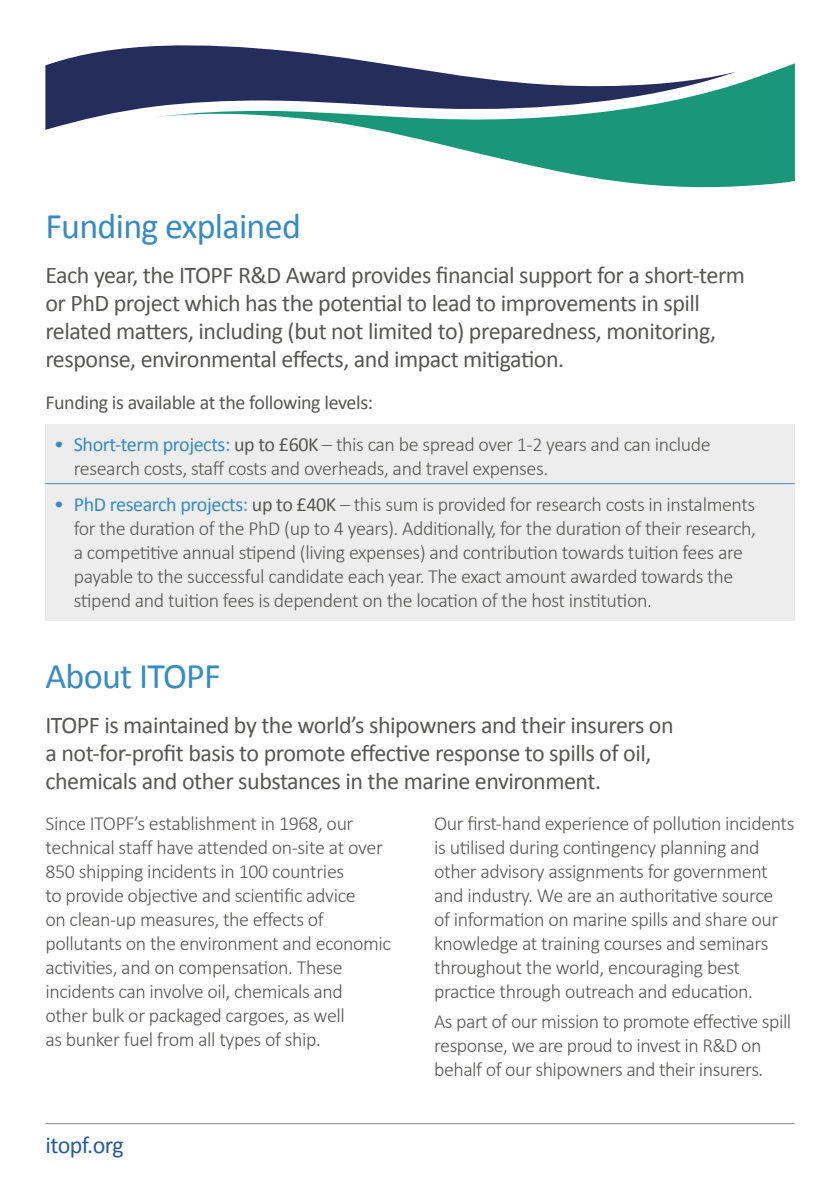
<style>
.page{position:relative;width:840px;height:1191px;background:#fff}
.page>*{position:absolute;margin:0;border:0;box-sizing:border-box;transform-origin:0 0}
.t1{font:36px "Calibri";letter-spacing:-.02em;color:#368bc5}
.t2{font:24px/28px "Calibri";letter-spacing:-.02em;color:#575756}
.t3{font:24px "Calibri";letter-spacing:-.025em;color:#275b9b}
.t4{font:300 20px/24px "Calibri";letter-spacing:-.02em;color:#575756}
.t5{font:20px "Calibri";letter-spacing:-.02em;color:#575756}
.s1{font-size:21px;color:#368bc5}
.s2{font-weight:400;color:#368bc5}
.s3{font-weight:400}
</style>
<div class="page">
<div style="left:45px;top:424px;width:749px;height:197px;background:#ededed"></div>
<hr style="left:45px;top:483px;width:749px;height:1px;background:#368bc5">
<hr style="left:45px;top:1123px;width:749px;height:1px;background:#878787">
<svg style="left:45px;top:45px;width:333px;height:85px;fill:#252d5c"></svg>
<svg style="left:155px;top:63px;width:639px;height:125px"></svg>
<p class="t1" style="left:45px;top:201px;width:257px">Funding explained</p>
<p class="t2" style="left:45px;top:260px;width:700px">Each year, the ITOPF R&amp;D Award provides financial support for a short-term or PhD project which has the potential to lead to improvements in spill related matters, including (but not limited to) preparedness, monitoring, response, environmental effects, and impact mitigation.</p>
<p class="t5" style="left:45px;top:388px;width:329px">Funding is available at the following levels:</p>
<p class="t4" style="left:74px;top:432px;width:638px;text-indent:-20px"><span class="s1">•</span> <span class="s2">Short-term projects:</span> <span class="s3">up to £60K</span> – this can be spread over 1-2 years and can include research costs, staff costs and overheads, and travel expenses.</p>
<p class="t4" style="left:74px;top:492px;width:683px;text-indent:-20px"><span class="s1">•</span> <span class="s2">PhD research projects:</span> <span class="s3">up to £40K</span> – this sum is provided for research costs in instalments for the duration of the PhD (up to 4 years). Additionally, for the duration of their research, a competitive annual stipend (living expenses) and contribution towards tuition fees are payable to the successful candidate each year. The exact amount awarded towards the stipend and tuition fees is dependent on the location of the host institution.</p>
<p class="t1" style="left:45px;top:651px;width:177px">About ITOPF</p>
<p class="t2" style="left:45px;top:710px;width:629px">ITOPF is maintained by the world’s shipowners and their insurers on a not-for-profit basis to promote effective response to spills of oil, chemicals and other substances in the marine environment.</p>
<p class="t4" style="left:45px;top:811px;width:347px">Since ITOPF’s establishment in 1968, our technical staff have attended on-site at over 850 shipping incidents in 100 countries<br>to provide objective and scientific advice<br>on clean-up measures, the effects of pollutants on the environment and economic activities, and on compensation. These incidents can involve oil, chemicals and<br>other bulk or packaged cargoes, as well<br>as bunker fuel from all types of ship.</p>
<p class="t4" style="left:434px;top:811px;width:361px">Our first-hand experience of pollution incidents is utilised during contingency planning and other advisory assignments for government and industry. We are an authoritative source<br>of information on marine spills and share our knowledge at training courses and seminars throughout the world, encouraging best practice through outreach and education.</p>
<p class="t4" style="left:434px;top:1009px;width:358px">As part of our mission to promote effective spill response, we are proud to invest in R&amp;D on behalf of our shipowners and their insurers.</p>
<p class="t3" style="left:45px;top:1128px;width:80px">itopf.org</p>
</div>
